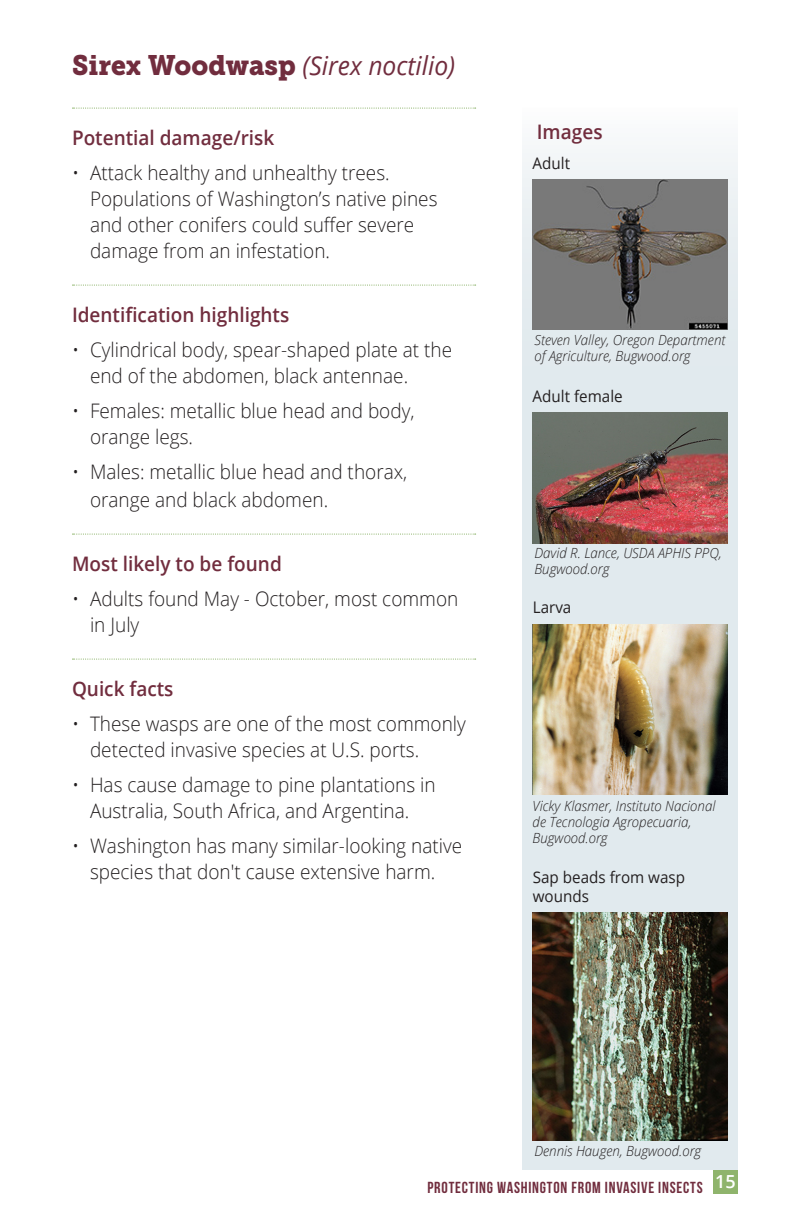
<style>
.page{position:relative;width:792px;height:1224px;background:#fff}
.page>*{position:absolute;margin:0;border:0;box-sizing:border-box;transform-origin:0 0}
.StandardParagraph{font:italic 26px "Open Sans";color:#712d3e;scale:.95 1}
.t1{font:300 20px/26px "Open Sans";color:#231f20;scale:.95 1}
.PestSubheads{font:600 20px "Open Sans";color:#712d3e;scale:.95 1}
.StandardParagraph-2{font:600 20px "Open Sans";color:#712d3e;scale:.95 1}
.t2{font:600 18px "Open Sans";color:#fff}
.StandardParagraph-3{font:16px/19.2px "Open Sans";color:#231f20;scale:.95 1}
.Heading{font:16px "Bebas Neue";letter-spacing:.05em;color:#712d3e}
.StandardParagraph-4{font:italic 300 14px/16px "Open Sans";color:#231f20;scale:.95 1}
.s1{font-family:"Museo Slab 900";font-style:normal;font-size:28px}
</style>
<div class="page">
<svg style="left:522px;top:149px;width:216px;height:1021px;background:#e1eaed"></svg>
<svg style="left:72px;top:108px;width:404px;height:1px"></svg>
<svg style="left:72px;top:285px;width:404px;height:1px"></svg>
<svg style="left:72px;top:534px;width:404px;height:1px"></svg>
<svg style="left:72px;top:659px;width:404px;height:1px"></svg>
<div style="left:713px;top:1171px;width:25px;height:23px;background:#8fb46c"></div>
<img style="left:533px;top:412px;width:194px;height:132px">
<img style="left:533px;top:624px;width:194px;height:171px">
<img style="left:533px;top:180px;width:194px;height:150px">
<img style="left:533px;top:913px;width:194px;height:227px">
<p class="StandardParagraph" style="left:72px;top:48px;width:405px"><span class="s1">Sirex Woodwasp</span> (Sirex noctilio)</p>
<p class="PestSubheads" style="left:72px;top:124px;width:215px">Potential damage/risk</p>
<p class="t1" style="left:90px;top:159px;width:367px;text-indent:-18px">• Attack healthy and unhealthy trees.<br>Populations of Washington’s native pines and other conifers could suffer severe damage from an infestation.</p>
<p class="PestSubheads" style="left:72px;top:301px;width:230px">Identification highlights</p>
<p class="t1" style="left:90px;top:336px;width:383px;text-indent:-18px">• Cylindrical body, spear-shaped plate at the end of the abdomen, black antennae.</p>
<p class="t1" style="left:90px;top:397px;width:343px;text-indent:-18px">• Females: metallic blue head and body, orange legs.</p>
<p class="t1" style="left:90px;top:457px;width:336px;line-height:28px;text-indent:-18px">• Males: metallic blue head and thorax, orange and black abdomen.</p>
<p class="PestSubheads" style="left:72px;top:550px;width:222px">Most likely to be found</p>
<p class="t1" style="left:90px;top:585px;width:389px;text-indent:-18px">• Adults found May - October, most common in July</p>
<p class="PestSubheads" style="left:72px;top:675px;width:108px">Quick facts</p>
<p class="t1" style="left:90px;top:710px;width:397px;text-indent:-18px">• These wasps are one of the most commonly detected invasive species at U.S. ports.</p>
<p class="t1" style="left:72px;top:771px;width:384px;text-align:center">• Has cause damage to pine plantations in<br>Australia, South Africa, and Argentina.</p>
<p class="t1" style="left:72px;top:832px;width:412px;text-align:center">• Washington has many similar-looking native species that don't cause extensive harm.</p>
<p class="StandardParagraph-2" style="left:537px;top:118px;width:71px">Images</p>
<p class="StandardParagraph-3" style="left:533px;top:153px;width:41px">Adult</p>
<p class="StandardParagraph-4" style="left:534px;top:331px;width:202px;line-height:16.8px">Steven Valley, Oregon Department of Agriculture, Bugwood.org</p>
<p class="StandardParagraph-3" style="left:533px;top:386px;width:96px">Adult female</p>
<p class="StandardParagraph-4" style="left:534px;top:544px;width:199px">David R. Lance, USDA APHIS PPQ,<br>Bugwood.org</p>
<p class="StandardParagraph-3" style="left:533px;top:597px;width:42px">Larva</p>
<p class="StandardParagraph-4" style="left:533px;top:797px;width:194px">Vicky Klasmer, Instituto Nacional de Tecnologia Agropecuaria,<br>Bugwood.org</p>
<p class="StandardParagraph-3" style="left:533px;top:867px;width:162px">Sap beads from wasp wounds</p>
<p class="StandardParagraph-4" style="left:534px;top:1143px;width:177px">Dennis Haugen, Bugwood.org</p>
<p class="Heading" style="left:427px;top:1178px;width:277px">PROTECTING WASHINGTON FROM INVASIVE INSECTS</p>
<p class="t2" style="left:715px;top:1170px;width:22px">15</p>
</div>
